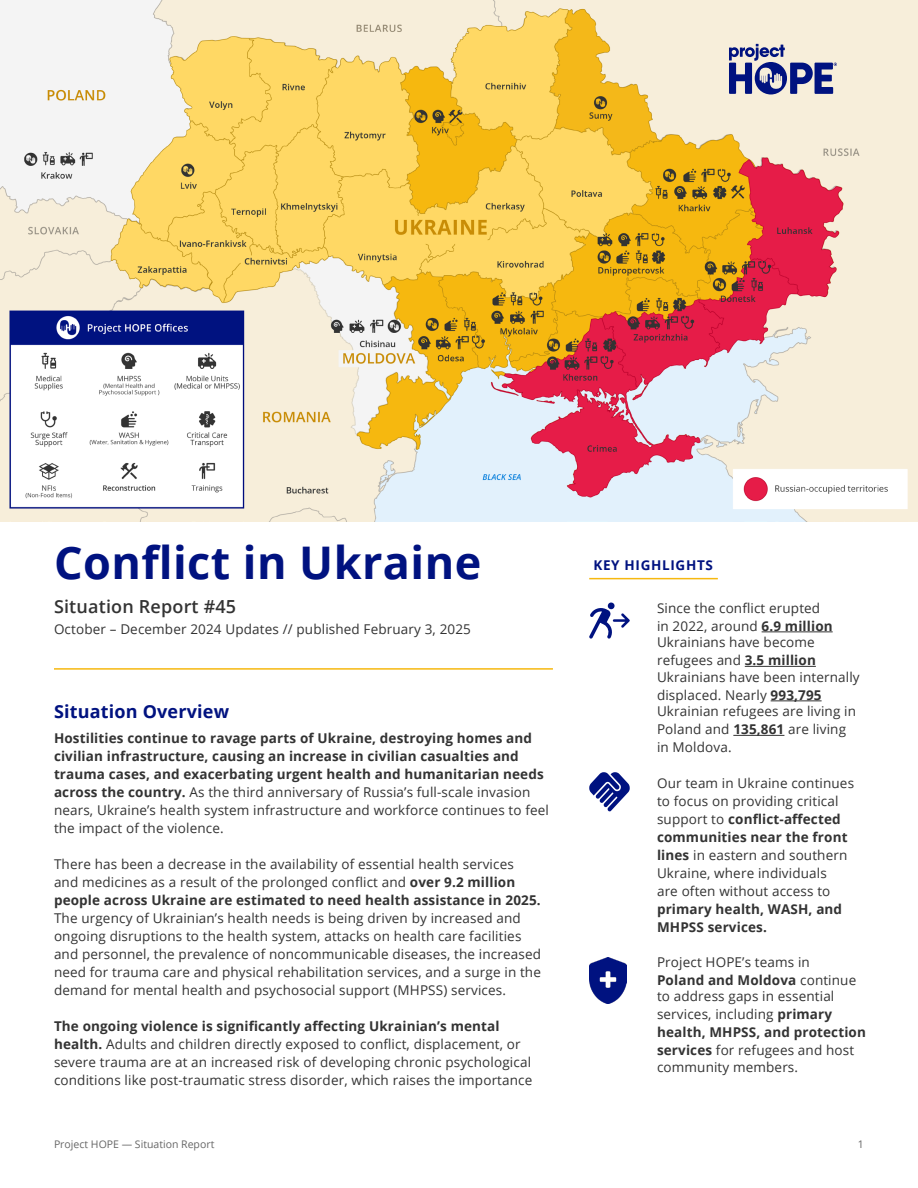
<style>
.page{position:relative;width:918px;height:1188px;background:#fff}
.page>*{position:absolute;margin:0;border:0;box-sizing:border-box;transform-origin:0 0}
.t1{font:700 45px "Open Sans";letter-spacing:.01em;color:#001280}
.t2{font:600 18px "Open Sans";letter-spacing:.01em;color:#333}
.t3{font:700 18px "Open Sans";letter-spacing:.01em;color:#001280}
.t4{font:13.5px/18px "Open Sans";letter-spacing:.01em;color:#333}
.t5{font:700 13.5px/18px "Open Sans";letter-spacing:.01em;color:#333}
.t6{font:700 13.5px "Open Sans";letter-spacing:.05em;color:#001280}
.t7{font:10.5px "Open Sans";color:#666}
.s1{font-weight:400}
.s2{font-weight:700}
</style>
<div class="page">
<img style="left:0;top:0;width:918px;height:522px">
<hr style="left:54px;top:668px;width:499px;height:2px;background:#f6b80f">
<hr style="left:762px;top:632px;width:71px;height:1px;background:#333">
<hr style="left:745px;top:666px;width:71px;height:1px;background:#333">
<hr style="left:771px;top:701px;width:51px;height:1px;background:#333">
<hr style="left:733px;top:735px;width:51px;height:1px;background:#333">
<svg style="left:589px;top:602px;width:41px;height:37px"></svg>
<svg style="left:589px;top:772px;width:41px;height:39px"></svg>
<svg style="left:729px;top:44px;width:108px;height:50px;background:#8c8eb2"></svg>
<hr style="left:589px;top:578px;width:129px;height:1px;background:#f6b80f">
<img style="left:589px;top:957px;width:38px;height:46px">
<h1 class="t1" style="left:54px;top:531px;width:429px">Conflict in Ukraine</h1>
<h2 class="t2" style="left:54px;top:594px;width:184px">Situation Report #45</h2>
<p class="t4" style="left:54px;top:619px;width:419px">October – December 2024 Updates // published February 3, 2025</p>
<h2 class="t3" style="left:54px;top:699px;width:177px">Situation Overview</h2>
<p class="t5" style="left:54px;top:729px;width:496px">Hostilities continue to ravage parts of Ukraine, destroying homes and civilian infrastructure, causing an increase in civilian casualties and trauma cases, and exacerbating urgent health and humanitarian needs across the country. <span class="s1">As the third anniversary of Russia’s full-scale invasion nears, Ukraine’s health system infrastructure and workforce continues to feel the impact of the violence.</span></p>
<p class="t4" style="left:54px;top:855px;width:488px">There has been a decrease in the availability of essential health services and medicines as a result of the prolonged conflict and <span class="s2">over 9.2 million people across Ukraine are estimated to need health assistance in 2025.</span></p>
<p class="t4" style="left:54px;top:909px;width:489px">The urgency of Ukrainian’s health needs is being driven by increased and ongoing disruptions to the health system, attacks on health care facilities and personnel, the prevalence of noncommunicable diseases, the increased need for trauma care and physical rehabilitation services, and a surge in the demand for mental health and psychosocial support (MHPSS) services.</p>
<p class="t4" style="left:54px;top:1017px;width:480px"><span class="s2">The ongoing violence is significantly affecting Ukrainian’s mental health.</span> Adults and children directly exposed to conflict, displacement, or severe trauma are at an increased risk of developing chronic psychological conditions like post-traumatic stress disorder, which raises the importance</p>
<p class="t6" style="left:593px;top:555px;width:121px">KEY HIGHLIGHTS</p>
<p class="t4" style="left:657px;top:599px;width:177px">Since the conflict erupted in 2022, around <span class="s2">6.9 million</span></p>
<p class="t4" style="left:657px;top:633px;width:160px">Ukrainians have become refugees and <span class="s2">3.5 million</span></p>
<p class="t4" style="left:657px;top:668px;width:204px">Ukrainians have been internally displaced. Nearly <span class="s2">993,795</span></p>
<p class="t4" style="left:657px;top:702px;width:200px">Ukrainian refugees are living in<br>Poland and <span class="s2">135,861</span> are living in Moldova.</p>
<p class="t4" style="left:657px;top:774px;width:199px">Our team in Ukraine continues to focus on providing critical support to <span class="s2">conflict-affected communities near the front lines</span> in eastern and southern<br>Ukraine, where individuals<br>are often without access to</p>
<p class="t5" style="left:657px;top:900px;width:187px">primary health, WASH, and<br>MHPSS services.</p>
<p class="t4" style="left:657px;top:953px;width:201px">Project HOPE’s teams in<br><span class="s2">Poland and Moldova</span> continue</p>
<p class="t4" style="left:657px;top:987px;width:210px">to address gaps in essential services, including <span class="s2">primary health, MHPSS, and protection services</span> for refugees and host</p>
<p class="t4" style="left:657px;top:1058px;width:143px">community members.</p>
<p class="t7" style="left:54px;top:1137px;width:162px">Project HOPE — Situation Report</p>
<p class="t7" style="left:858px;top:1137px;width:8px">1</p>
</div>
